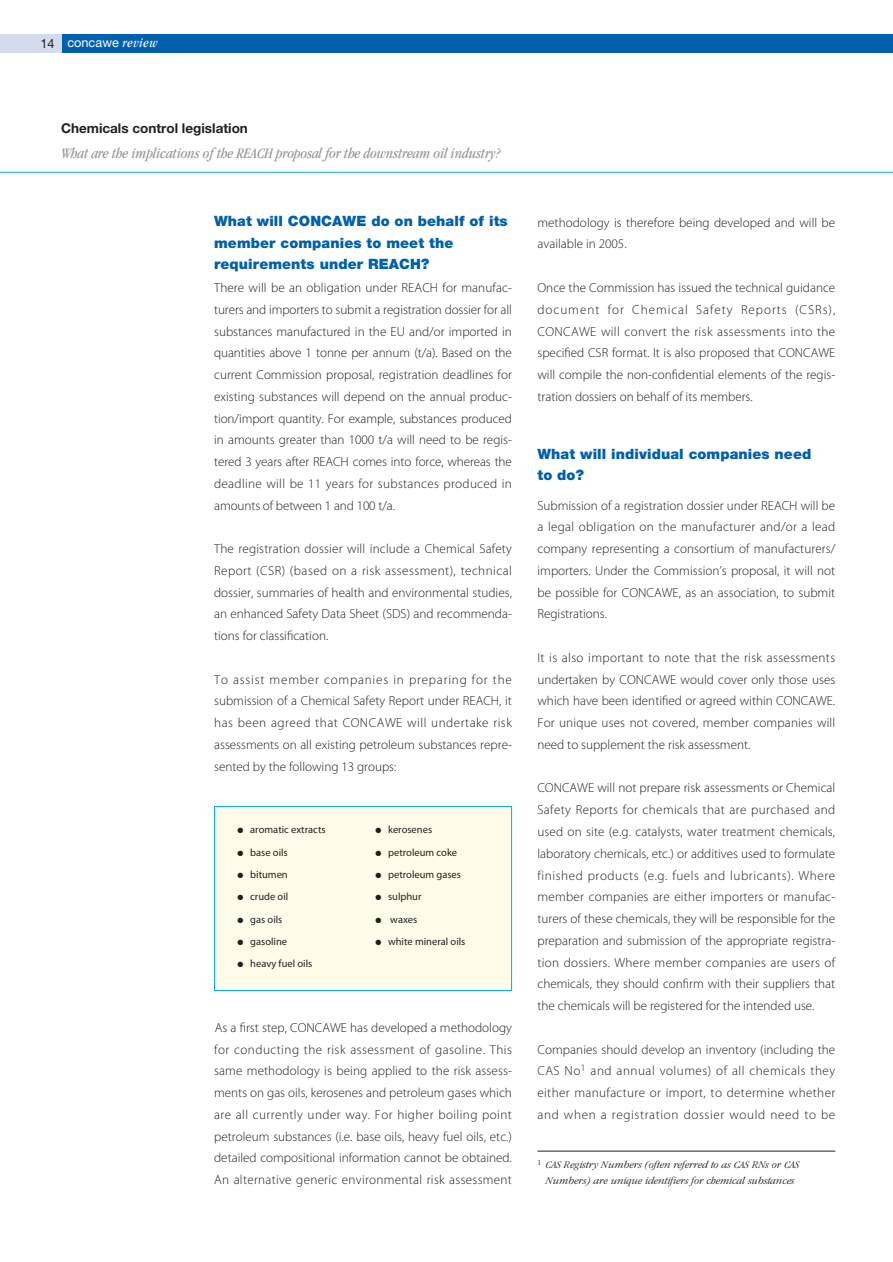
<style>
.page{position:relative;width:893px;height:1262px;background:#fff}
.page>*{position:absolute;margin:0;border:0;box-sizing:border-box;transform-origin:0 0}
.t1{font:italic condensed 15px "Garamond";letter-spacing:-.005em;color:#939598}
.t2{font:900 14.25px/21.8px "Helvetica Neue";letter-spacing:.005em;color:#0160ae}
.t3{font:700 13.5px "Helvetica Neue";color:#231f20}
.t4{font:300 13.2px/21.8px "Myriad Pro";color:#231f20;text-align:justify}
.t5{font:12.75px "Helvetica Neue";color:#fff}
.t6{font:10.5px "Myriad Pro";color:#231f20}
.t7{font:italic 300 condensed 10.5px/15.8px "Garamond";letter-spacing:.01em;color:#231f20;text-align:center;scale:1.2 1}
.s1{color:#231f20}
.s2{font-family:"Garamond";font-style:italic;font-stretch:condensed;font-size:13.5px}
</style>
<div class="page">
<hr style="left:0;top:172px;width:892px;height:1px;background:#00aeef">
<div style="left:1px;top:34px;width:891px;height:19px;background:#0160ae"></div>
<div style="left:0;top:34px;width:61px;height:19px;background:#d4dbee"></div>
<div style="left:214px;top:806px;width:297px;height:184px;background:#fffde9"></div>
<div style="left:214px;top:806px;width:298px;height:184px;border:1px solid #00aeef"></div>
<hr style="left:537px;top:1150px;width:298px;height:1px;background:#231f20">
<p class="t5" style="left:40px;top:38px;width:119px"><span class="s1">14</span> concawe <span class="s2">review</span></p>
<p class="t3" style="left:61px;top:123px;width:188px">Chemicals control legislation</p>
<p class="t1" style="left:61px;top:147px;width:441px">What are the implications of the REACH proposal for the downstream oil industry?</p>
<p class="t2" style="left:214px;top:211px;width:295px">What will CONCAWE do on behalf of its member companies to meet the requirements under REACH?</p>
<p class="t4" style="left:214px;top:278px;width:299px">There will be an obligation under REACH for manufac&shy;turers and importers to submit a registration dossier for all substances manufactured in the EU and/or imported in quantities above 1 tonne per annum (t/a). Based on the current Commission proposal, registration deadlines for existing substances will depend on the annual produc&shy;tion/import quantity. For example, substances produced in amounts greater than 1000 t/a will need to be regis&shy;tered 3 years after REACH comes into force, whereas the deadline will be 11 years for substances produced in amounts of between 1 and 100 t/a.</p>
<p class="t4" style="left:214px;top:539px;width:299px">The registration dossier will include a Chemical Safety Report (CSR) (based on a risk assessment), technical dossier, summaries of health and environmental studies, an enhanced Safety Data Sheet (SDS) and recommenda&shy;tions for classification.</p>
<p class="t4" style="left:214px;top:669px;width:299px">To assist member companies in preparing for the submission of a Chemical Safety Report under REACH, it has been agreed that CONCAWE will undertake risk assessments on all existing petroleum substances repre&shy;sented by the following 13 groups:</p>
<p class="t6" style="left:237px;top:826px;width:90px">● aromatic extracts</p>
<p class="t6" style="left:237px;top:848px;width:52px">● base oils</p>
<p class="t6" style="left:237px;top:870px;width:52px">● bitumen</p>
<p class="t6" style="left:237px;top:892px;width:52px">● crude oil</p>
<p class="t6" style="left:237px;top:915px;width:46px">● gas oils</p>
<p class="t6" style="left:237px;top:937px;width:51px">● gasoline</p>
<p class="t6" style="left:237px;top:959px;width:76px">● heavy fuel oils</p>
<p class="t6" style="left:375px;top:826px;width:58px">● kerosenes</p>
<p class="t6" style="left:375px;top:848px;width:83px">● petroleum coke</p>
<p class="t6" style="left:375px;top:870px;width:87px">● petroleum gases</p>
<p class="t6" style="left:375px;top:892px;width:48px">● sulphur</p>
<p class="t6" style="left:375px;top:915px;width:44px">● waxes</p>
<p class="t6" style="left:375px;top:937px;width:92px">● white mineral oils</p>
<p class="t4" style="left:214px;top:1017px;width:299px">As a first step, CONCAWE has developed a methodology for conducting the risk assessment of gasoline. This same methodology is being applied to the risk assess&shy;ments on gas oils, kerosenes and petroleum gases which are all currently under way. For higher boiling point petroleum substances (i.e. base oils, heavy fuel oils, etc.) detailed compositional information cannot be obtained.<br>An alternative generic environmental risk assessment</p>
<p class="t4" style="left:537px;top:213px;width:299px">methodology is therefore being developed and will be available in 2005.</p>
<p class="t4" style="left:537px;top:278px;width:299px">Once the Commission has issued the technical guidance document for Chemical Safety Reports (CSRs), CONCAWE will convert the risk assessments into the specified CSR format. It is also proposed that CONCAWE will compile the non-confidential elements of the regis&shy;tration dossiers on behalf of its members.</p>
<p class="t2" style="left:537px;top:444px;width:275px">What will individual companies need to do?</p>
<p class="t4" style="left:537px;top:495px;width:299px">Submission of a registration dossier under REACH will be a legal obligation on the manufacturer and/or a lead company representing a consortium of manufacturers/ importers. Under the Commission’s proposal, it will not be possible for CONCAWE, as an association, to submit Registrations.</p>
<p class="t4" style="left:537px;top:648px;width:299px">It is also important to note that the risk assessments undertaken by CONCAWE would cover only those uses which have been identified or agreed within CONCAWE.<br>For unique uses not covered, member companies will need to supplement the risk assessment.</p>
<p class="t4" style="left:537px;top:778px;width:299px">CONCAWE will not prepare risk assessments or Chemical Safety Reports for chemicals that are purchased and used on site (e.g. catalysts, water treatment chemicals, laboratory chemicals, etc.) or additives used to formulate finished products (e.g. fuels and lubricants). Where member companies are either importers or manufac&shy;turers of these chemicals, they will be responsible for the preparation and submission of the appropriate registra&shy;tion dossiers. Where member companies are users of chemicals, they should confirm with their suppliers that the chemicals will be registered for the intended use.</p>
<p class="t4" style="left:537px;top:1039px;width:299px">Companies should develop an inventory (including the CAS No<sup>1</sup> and annual volumes) of all chemicals they either manufacture or import, to determine whether and when a registration dossier would need to be</p>
<p class="t7" style="left:537px;top:1157px;width:220px"><sup>1</sup> CAS Registry Numbers (often referred to as CAS RNs or CAS<br>Numbers) are unique identifiers for chemical substances</p>
</div>
